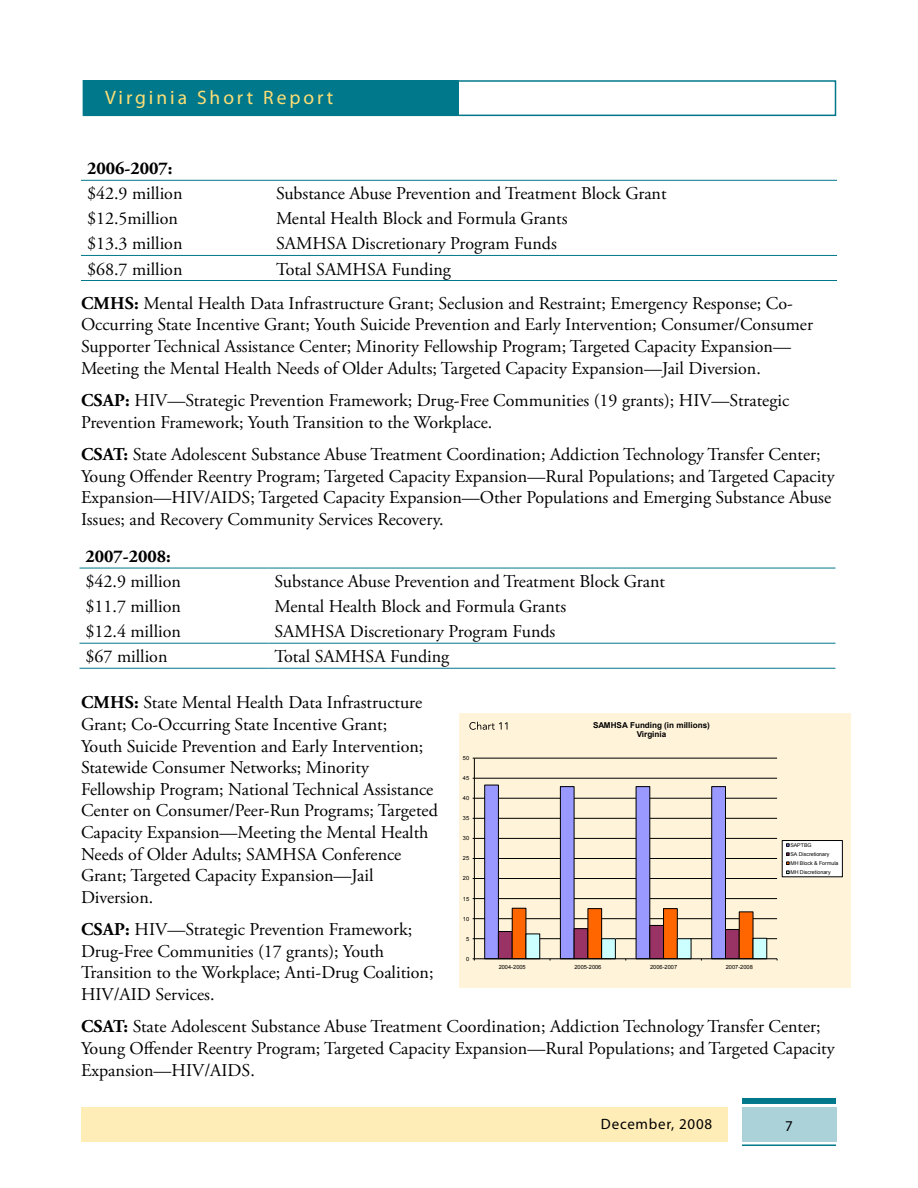
<style>
.page{position:relative;width:918px;height:1188px;background:#fff}
.page>*{position:absolute;margin:0;border:0;box-sizing:border-box;transform-origin:0 0}
.t1{font:19.5px "Myriad Pro";letter-spacing:.15em;color:#ffde75}
.t2{font:18px/21.6px "Adobe Garamond Pro";color:#000}
.t3{font:700 18px "Adobe Garamond Pro";color:#000}
.t4{font:15px "Myriad Pro";letter-spacing:.05em;color:#000}
.t5{font:700 8.1px/9.3px "Arial";color:#000;text-align:center}
.t6{font:5.7px "Arial";color:#000}
.t7{font:5.25px/9px "Arial";color:#000}
.s1{font-weight:700}
</style>
<div class="page">
<div style="left:742px;top:1107px;width:95px;height:34px;background:#abd1d9"></div>
<div style="left:81px;top:1107px;width:647px;height:34px;background:#ffedb7"></div>
<div style="left:742px;top:1098px;width:94px;height:6px;background:#00788b"></div>
<hr style="left:742px;top:1144px;width:94px;height:2px;background:#00788b">
<hr style="left:81px;top:180px;width:189px;height:1px;background:#00788b">
<hr style="left:270px;top:180px;width:567px;height:1px;background:#00788b">
<hr style="left:81px;top:255px;width:189px;height:1px;background:#00788b">
<hr style="left:270px;top:255px;width:567px;height:1px;background:#00788b">
<hr style="left:81px;top:280px;width:189px;height:1px;background:#00788b">
<hr style="left:270px;top:280px;width:567px;height:1px;background:#00788b">
<hr style="left:80px;top:568px;width:188px;height:1px;background:#00788b">
<hr style="left:268px;top:568px;width:568px;height:1px;background:#00788b">
<hr style="left:80px;top:643px;width:188px;height:1px;background:#00788b">
<hr style="left:268px;top:643px;width:568px;height:1px;background:#00788b">
<hr style="left:80px;top:668px;width:188px;height:1px;background:#00788b">
<hr style="left:268px;top:668px;width:568px;height:1px;background:#00788b">
<div style="left:83px;top:80px;width:753px;height:36px;border:2px solid #00788b"></div>
<div style="left:83px;top:80px;width:376px;height:36px;background:#00788b"></div>
<div style="left:459px;top:713px;width:391px;height:275px;background:#fff4d9"></div>
<hr style="left:474px;top:938px;width:303px;height:1px;background:#000">
<hr style="left:474px;top:918px;width:303px;height:1px;background:#000">
<hr style="left:474px;top:898px;width:303px;height:1px;background:#000">
<hr style="left:474px;top:878px;width:303px;height:1px;background:#000">
<hr style="left:474px;top:858px;width:303px;height:1px;background:#000">
<hr style="left:474px;top:838px;width:303px;height:1px;background:#000">
<hr style="left:474px;top:818px;width:303px;height:1px;background:#000">
<hr style="left:474px;top:798px;width:303px;height:1px;background:#000">
<hr style="left:474px;top:778px;width:303px;height:1px;background:#000">
<hr style="left:474px;top:758px;width:303px;height:1px;background:#000">
<div style="left:485px;top:785px;width:13px;height:174px;background:#99f"></div>
<div style="left:484px;top:785px;width:15px;height:174px;border:1px solid #000"></div>
<div style="left:560px;top:787px;width:14px;height:172px;background:#99f"></div>
<div style="left:560px;top:786px;width:14px;height:173px;border:1px solid #000"></div>
<div style="left:636px;top:787px;width:14px;height:172px;background:#99f"></div>
<div style="left:712px;top:787px;width:14px;height:172px;background:#99f"></div>
<div style="left:711px;top:786px;width:15px;height:173px;border:1px solid #000"></div>
<div style="left:498px;top:932px;width:14px;height:27px;background:#936"></div>
<div style="left:498px;top:931px;width:14px;height:28px;border:1px solid #000"></div>
<div style="left:574px;top:929px;width:14px;height:30px;background:#936"></div>
<div style="left:574px;top:928px;width:14px;height:31px;border:1px solid #000"></div>
<div style="left:650px;top:925px;width:14px;height:34px;background:#936"></div>
<div style="left:650px;top:925px;width:14px;height:34px;border:1px solid #000"></div>
<div style="left:726px;top:929px;width:13px;height:30px;background:#936"></div>
<div style="left:725px;top:929px;width:15px;height:30px;border:1px solid #000"></div>
<div style="left:512px;top:908px;width:14px;height:51px;background:#f60"></div>
<div style="left:512px;top:908px;width:14px;height:51px;border:1px solid #000"></div>
<div style="left:588px;top:909px;width:14px;height:50px;background:#f60"></div>
<div style="left:588px;top:908px;width:14px;height:51px;border:1px solid #000"></div>
<div style="left:664px;top:909px;width:13px;height:50px;background:#f60"></div>
<div style="left:663px;top:908px;width:15px;height:51px;border:1px solid #000"></div>
<div style="left:739px;top:912px;width:14px;height:47px;background:#f60"></div>
<div style="left:526px;top:934px;width:14px;height:25px;background:#cff"></div>
<div style="left:602px;top:939px;width:13px;height:20px;background:#cff"></div>
<div style="left:601px;top:938px;width:15px;height:21px;border:1px solid #000"></div>
<div style="left:677px;top:939px;width:14px;height:20px;background:#cff"></div>
<div style="left:677px;top:938px;width:14px;height:21px;border:1px solid #000"></div>
<div style="left:753px;top:938px;width:14px;height:21px;background:#cff"></div>
<div style="left:753px;top:938px;width:14px;height:21px;border:1px solid #000"></div>
<hr style="left:474px;top:758px;width:1px;height:201px;background:#000">
<hr style="left:474px;top:959px;width:303px;height:1px;background:#000">
<div style="left:782px;top:841px;width:60px;height:36px;background:#fff"></div>
<div style="left:782px;top:840px;width:60px;height:37px;border:1px solid #000"></div>
<svg style="left:786px;top:843px;width:3px;height:4px"></svg>
<svg style="left:469px;top:722px;width:38px;height:8px"></svg>
<p class="t1" style="left:105px;top:85px;width:230px">Virginia Short Report</p>
<h3 class="t3" style="left:87px;top:158px;width:87px">2006-2007:</h3>
<p class="t2" style="left:87px;top:183px;width:97px">$42.9 million</p>
<p class="t2" style="left:276px;top:183px;width:392px">Substance Abuse Prevention and Treatment Block Grant</p>
<p class="t2" style="left:87px;top:209px;width:93px">$12.5million</p>
<p class="t2" style="left:276px;top:209px;width:293px">Mental Health Block and Formula Grants</p>
<p class="t2" style="left:87px;top:234px;width:97px">$13.3 million</p>
<p class="t2" style="left:276px;top:234px;width:282px">SAMHSA Discretionary Program Funds</p>
<p class="t2" style="left:87px;top:259px;width:97px">$68.7 million</p>
<p class="t2" style="left:276px;top:259px;width:176px">Total SAMHSA Funding</p>
<p class="t2" style="left:81px;top:293px;width:734px"><span class="s1">CMHS:</span> Mental Health Data Infrastructure Grant; Seclusion and Restraint; Emergency Response; Co-Occurring State Incentive Grant; Youth Suicide Prevention and Early Intervention; Consumer/Consumer Supporter Technical Assistance Center; Minority Fellowship Program; Targeted Capacity Expansion— Meeting the Mental Health Needs of Older Adults; Targeted Capacity Expansion—Jail Diversion.</p>
<p class="t2" style="left:81px;top:390px;width:710px"><span class="s1">CSAP:</span> HIV—Strategic Prevention Framework; Drug-Free Communities (19 grants); HIV—Strategic<br>Prevention Framework; Youth Transition to the Workplace.</p>
<p class="t2" style="left:81px;top:444px;width:755px"><span class="s1">CSAT:</span> State Adolescent Substance Abuse Treatment Coordination; Addiction Technology Transfer Center; Young Offender Reentry Program; Targeted Capacity Expansion—Rural Populations; and Targeted Capacity Expansion—HIV/AIDS; Targeted Capacity Expansion—Other Populations and Emerging Substance Abuse Issues; and Recovery Community Services Recovery.</p>
<h3 class="t3" style="left:86px;top:546px;width:87px">2007-2008:</h3>
<p class="t2" style="left:86px;top:571px;width:97px">$42.9 million</p>
<p class="t2" style="left:274px;top:571px;width:392px">Substance Abuse Prevention and Treatment Block Grant</p>
<p class="t2" style="left:86px;top:596px;width:97px">$11.7 million</p>
<p class="t2" style="left:274px;top:596px;width:293px">Mental Health Block and Formula Grants</p>
<p class="t2" style="left:86px;top:621px;width:97px">$12.4 million</p>
<p class="t2" style="left:274px;top:621px;width:282px">SAMHSA Discretionary Program Funds</p>
<p class="t2" style="left:86px;top:646px;width:84px">$67 million</p>
<p class="t2" style="left:274px;top:646px;width:176px">Total SAMHSA Funding</p>
<p class="t2" style="left:81px;top:693px;width:358px"><span class="s1">CMHS:</span> State Mental Health Data Infrastructure Grant; Co-Occurring State Incentive Grant;<br>Youth Suicide Prevention and Early Intervention; Statewide Consumer Networks; Minority Fellowship Program; National Technical Assistance Center on Consumer/Peer-Run Programs; Targeted Capacity Expansion—Meeting the Mental Health Needs of Older Adults; SAMHSA Conference Grant; Targeted Capacity Expansion—Jail Diversion.</p>
<p class="t2" style="left:81px;top:919px;width:354px"><span class="s1">CSAP:</span> HIV—Strategic Prevention Framework; Drug-Free Communities (17 grants); Youth Transition to the Workplace; Anti-Drug Coalition; HIV/AID Services.</p>
<p class="t2" style="left:81px;top:1017px;width:755px"><span class="s1">CSAT:</span> State Adolescent Substance Abuse Treatment Coordination; Addiction Technology Transfer Center;<br>Young Offender Reentry Program; Targeted Capacity Expansion—Rural Populations; and Targeted Capacity<br>Expansion—HIV/AIDS.</p>
<p class="t5" style="left:593px;top:721px;width:118px">SAMHSA Funding (in millions)<br>Virginia</p>
<p class="t6" style="left:463px;top:754px;width:8px">50</p>
<p class="t6" style="left:463px;top:774px;width:8px">45</p>
<p class="t6" style="left:463px;top:794px;width:8px">40</p>
<p class="t6" style="left:463px;top:814px;width:8px">35</p>
<p class="t6" style="left:463px;top:835px;width:8px">30</p>
<p class="t7" style="left:790px;top:841px;width:50px">SAPTBG<br>SA Discretionary<br>MH Block &amp; Formula<br>MH Discretionary</p>
<p class="t6" style="left:463px;top:855px;width:8px">25</p>
<p class="t6" style="left:463px;top:875px;width:8px">20</p>
<p class="t6" style="left:463px;top:895px;width:8px">15</p>
<p class="t6" style="left:463px;top:915px;width:8px">10</p>
<p class="t6" style="left:466px;top:935px;width:5px">5</p>
<p class="t6" style="left:466px;top:955px;width:5px">0</p>
<p class="t6" style="left:499px;top:964px;width:29px">2004-2005</p>
<p class="t6" style="left:574px;top:964px;width:29px">2005-2006</p>
<p class="t6" style="left:650px;top:964px;width:29px">2006-2007</p>
<p class="t6" style="left:726px;top:964px;width:29px">2007-2008</p>
<p class="t4" style="left:601px;top:1115px;width:113px">December, 2008</p>
<p class="t4" style="left:785px;top:1117px;width:9px">7</p>
</div>
